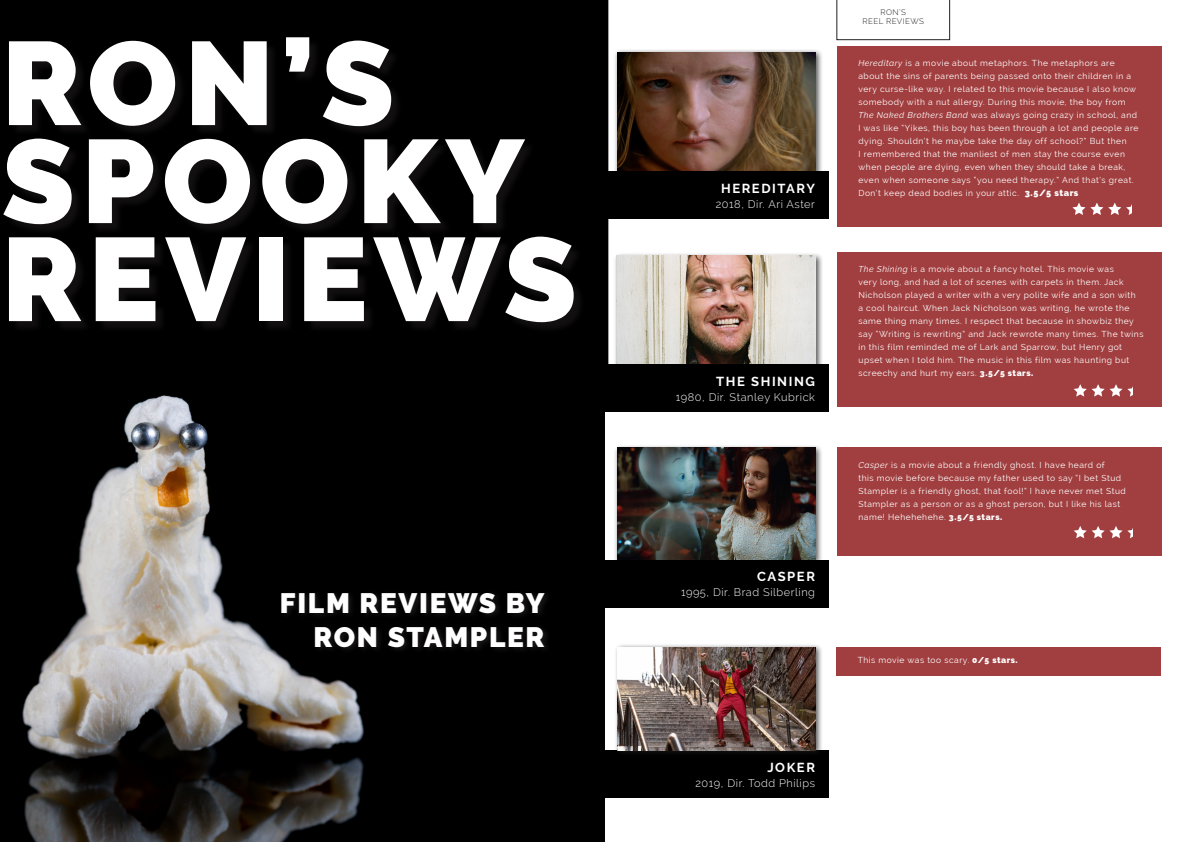
<style>
.page{position:relative;width:1191px;height:842px;background:#fff}
.page>*{position:absolute;margin:0;border:0;box-sizing:border-box;transform-origin:0 0}
.Section_Title_-_118p{font:900 118px "Raleway";letter-spacing:.06em;color:#fff}
.Headline_1_-_28pt{font:900 28px "Raleway";letter-spacing:.06em;color:#fff}
.Name_Surname_-_13pt{font:700 13px "Raleway";letter-spacing:.12em;color:#fff}
.Name_Surname_-_13pt-2{font:300 11px "Raleway";letter-spacing:.05em;color:#fff}
.Text_-_9pt_-_white{font:8.5px/13px "Raleway";letter-spacing:.06em;color:#fff}
.Section_box_-_Headli{font:300 8px "Raleway";letter-spacing:.05em;color:#231f20}
.s1{font-style:italic}
.s2{font-weight:900;font-size:9px}
.s3{font-weight:900}
</style>
<div class="page">
<div style="left:613px;top:49px;width:210px;height:134px;background:#231f20;opacity:.75"></div>
<img style="left:617px;top:52px;width:198px;height:119px">
<div style="left:613px;top:252px;width:210px;height:123px;background:#231f20;opacity:.75"></div>
<img style="left:616px;top:256px;width:199px;height:108px">
<img style="left:0;top:381px;width:604px;height:461px">
<svg style="left:836px;top:0;width:114px;height:40px"></svg>
<div style="left:837px;top:47px;width:324px;height:180px;background:#a13f40"></div>
<svg style="left:1072px;top:203px;width:60px;height:12px"></svg>
<div style="left:837px;top:252px;width:324px;height:154px;background:#a13f40"></div>
<div style="left:595px;top:364px;width:234px;height:48px;background:#000"></div>
<svg style="left:1074px;top:384px;width:59px;height:13px"></svg>
<div style="left:837px;top:447px;width:324px;height:109px;background:#a13f40"></div>
<svg style="left:1074px;top:526px;width:59px;height:12px"></svg>
<div style="left:836px;top:647px;width:324px;height:29px;background:#a13f40"></div>
<div style="left:595px;top:750px;width:234px;height:48px;background:#000"></div>
<div style="left:613px;top:444px;width:210px;height:123px;background:#231f20;opacity:.75"></div>
<img style="left:617px;top:448px;width:199px;height:111px">
<div style="left:595px;top:559px;width:234px;height:48px;background:#000"></div>
<div style="left:614px;top:644px;width:209px;height:114px;background:#231f20;opacity:.75"></div>
<img style="left:617px;top:647px;width:199px;height:103px">
<div style="left:595px;top:171px;width:234px;height:48px;background:#000"></div>
<div style="left:0;top:0;width:608px;height:381px;background:#000"></div>
<div style="left:6px;top:39px;width:580px;height:295px;background:#231f20;opacity:.5"></div>
<div style="left:279px;top:590px;width:273px;height:65px;background:#231f20;opacity:.75"></div>
<p class="Section_Title_-_118p" style="left:2px;top:15px;width:394px">RON’S</p>
<p class="Section_Title_-_118p" style="left:2px;top:113px;width:524px">SPOOKY</p>
<p class="Section_Title_-_118p" style="left:2px;top:211px;width:576px">REVIEWS</p>
<p class="Headline_1_-_28pt" style="left:280px;top:587px;width:266px">FILM REVIEWS BY</p>
<p class="Headline_1_-_28pt" style="left:313px;top:621px;width:232px">RON STAMPLER</p>
<p class="Name_Surname_-_13pt" style="left:721px;top:181px;width:95px">HEREDITARY</p>
<p class="Name_Surname_-_13pt-2" style="left:716px;top:197px;width:101px">2018, Dir. Ari Aster</p>
<p class="Name_Surname_-_13pt" style="left:716px;top:373px;width:100px">THE SHINING</p>
<p class="Name_Surname_-_13pt-2" style="left:676px;top:390px;width:141px">1980, Dir. Stanley Kubrick</p>
<p class="Name_Surname_-_13pt" style="left:757px;top:569px;width:59px">CASPER</p>
<p class="Name_Surname_-_13pt-2" style="left:681px;top:586px;width:135px">1995, Dir. Brad Silberling</p>
<p class="Name_Surname_-_13pt" style="left:767px;top:760px;width:49px">JOKER</p>
<p class="Name_Surname_-_13pt-2" style="left:695px;top:776px;width:121px">2019, Dir. Todd Philips</p>
<p class="Section_box_-_Headli" style="left:880px;top:7px;width:27px">RON’S</p>
<p class="Section_box_-_Headli" style="left:862px;top:17px;width:63px">REEL REVIEWS</p>
<p class="Text_-_9pt_-_white" style="left:858px;top:57px;width:282px"><span class="s1">Hereditary</span> is a movie about metaphors. The metaphors are about the sins of parents being passed onto their children in a very curse-like way. I related to this movie because I also know somebody with a nut allergy. During this movie, the boy from <span class="s1">The Naked Brothers Band</span> was always going crazy in school, and I was like “Yikes, this boy has been through a lot and people are dying. Shouldn’t he maybe take the day off school?” But then<br>I remembered that the manliest of men stay the course even when people are dying, even when they should take a break, even when someone says “you need therapy.” And that’s great.<br>Don’t keep dead bodies in your attic. <span class="s2">3.5/5 stars</span></p>
<p class="Text_-_9pt_-_white" style="left:858px;top:263px;width:286px"><span class="s1">The Shining</span> is a movie about a fancy hotel. This movie was<br>very long, and had a lot of scenes with carpets in them. Jack Nicholson played a writer with a very polite wife and a son with<br>a cool haircut. When Jack Nicholson was writing, he wrote the same thing many times. I respect that because in showbiz they say “Writing is rewriting” and Jack rewrote many times. The twins in this film reminded me of Lark and Sparrow, but Henry got upset when I told him. The music in this film was haunting but screechy and hurt my ears. <span class="s3">3.5/5 stars.</span></p>
<p class="Text_-_9pt_-_white" style="left:858px;top:458px;width:269px"><span class="s1">Casper</span> is a movie about a friendly ghost. I have heard of<br>this movie before because my father used to say “I bet Stud Stampler is a friendly ghost, that fool!” I have never met Stud Stampler as a person or as a ghost person, but I like his last name! Hehehehehe. <span class="s3">3.5/5 stars.</span></p>
<p class="Text_-_9pt_-_white" style="left:857px;top:654px;width:161px">This movie was too scary. <span class="s3">0/5 stars.</span></p>
</div>
